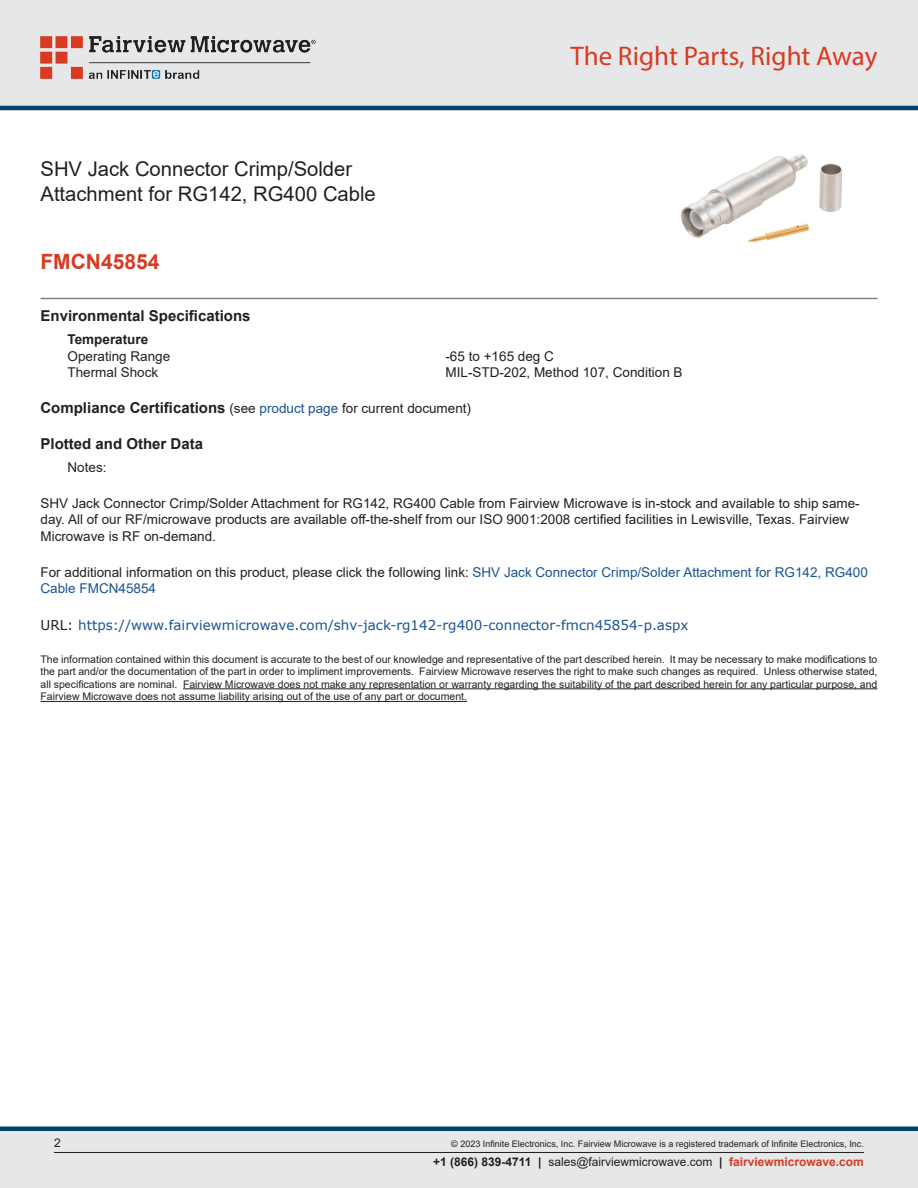
<style>
.page{position:relative;width:918px;height:1188px;background:#fff}
.page>*{position:absolute;margin:0;border:0;box-sizing:border-box;transform-origin:0 0}
.t1{font:27px "Myriad Pro";color:#d83a22}
.Branded_Part_No{font:700 21px "Arial";color:#d83a22}
.Web_Description_Para{font:20.25px/24.3px "Arial";color:#231f20}
.Head1_for_Compliance{font:700 15px "Arial";color:#231f20}
.Head1{font:700 15px "Arial";color:#231f20}
.Web_Description_Para-2{font:13.5px/16.2px "Arial";color:#231f20}
.URL_para{font:13.5px "Verdana";color:#1a5392}
.Specs_Para{font:13.5px "Arial";color:#231f20}
.Head2_after_Head1{font:700 13.5px "Arial";color:#231f20}
.Specs_Notes_Para{font:13.5px "Arial";color:#231f20}
.t2{font:12px "Arial";color:#231f20}
.t3{font:10.5px/12.6px "Arial";color:#231f20;text-align:justify}
.Copyright_disclaimer{font:9px "Arial";color:#231f20}
.s1{font-weight:400;font-size:13.5px}
.s2{font-weight:400;font-size:13.5px;color:#1a5392}
.s3{color:#1a5392}
.s4{color:#231f20}
.s5{font-weight:700}
.s6{font-weight:700;color:#d83a22}
</style>
<div class="page">
<div style="left:0;top:1131px;width:918px;height:57px;background:#e6e7e9"></div>
<div style="left:0;top:1126px;width:918px;height:5px;background:#004268"></div>
<div style="left:0;top:0;width:918px;height:108px;background:#e6e7e9"></div>
<hr style="left:0;top:106px;width:918px;height:4px;background:#004268">
<img style="left:40px;top:36px;width:276px;height:42px">
<hr style="left:54px;top:1152px;width:810px;height:1px;background:#231f20">
<hr style="left:40px;top:298px;width:838px;height:1px;background:#808285">
<img style="left:681px;top:154px;width:162px;height:88px">
<hr style="left:183px;top:688px;width:694px;height:1px;background:#231f20">
<hr style="left:40px;top:701px;width:427px;height:1px;background:#231f20">
<h1 class="Web_Description_Para" style="left:40px;top:157px;width:337px">SHV Jack Connector Crimp/Solder<br>Attachment for RG142, RG400 Cable</h1>
<p class="Branded_Part_No" style="left:40px;top:247px;width:121px">FMCN45854</p>
<h1 class="t1" style="left:571px;top:39px;width:308px">The Right Parts, Right Away</h1>
<p class="Head1" style="left:40px;top:306px;width:212px">Environmental Specifications</p>
<p class="Head2_after_Head1" style="left:68px;top:330px;width:82px">Temperature</p>
<p class="Specs_Para" style="left:68px;top:347px;width:104px">Operating Range</p>
<p class="Specs_Para" style="left:446px;top:347px;width:110px">-65 to +165 deg C</p>
<p class="Specs_Para" style="left:68px;top:363px;width:92px">Thermal Shock</p>
<p class="Specs_Para" style="left:446px;top:363px;width:239px">MIL-STD-202, Method 107, Condition B</p>
<p class="Head1_for_Compliance" style="left:40px;top:397px;width:432px">Compliance Certifications <span class="s1">(see</span> <span class="s2">product page</span> <span class="s1">for current document)</span></p>
<p class="Head1_for_Compliance" style="left:40px;top:433px;width:164px">Plotted and Other Data</p>
<p class="Specs_Notes_Para" style="left:68px;top:458px;width:41px">Notes:</p>
<h1 class="Web_Description_Para-2" style="left:40px;top:495px;width:821px">SHV Jack Connector Crimp/Solder Attachment for RG142, RG400 Cable from Fairview Microwave is in-stock and available to ship same&shy;day. All of our RF/microwave products are available off-the-shelf from our ISO 9001:2008 certified facilities in Lewisville, Texas. Fairview<br>Microwave is RF on-demand.</h1>
<h1 class="Web_Description_Para-2" style="left:40px;top:564px;width:829px">For additional information on this product, please click the following link: <span class="s3">SHV Jack Connector Crimp/Solder Attachment for RG142, RG400<br>Cable FMCN45854</span></h1>
<p class="URL_para" style="left:40px;top:615px;width:649px"><span class="s4">URL:</span> https://www.fairviewmicrowave.com/shv-jack-rg142-rg400-connector-fmcn45854-p.aspx</p>
<p class="t3" style="left:40px;top:652px;width:838px">The information contained within this document is accurate to the best of our knowledge and representative of the part described herein. It may be necessary to make modifications to the part and/or the documentation of the part in order to impliment improvements. Fairview Microwave reserves the right to make such changes as required. Unless otherwise stated, all specifications are nominal. Fairview Microwave does not make any representation or warranty regarding the suitability of the part described herein for any particular purpose, and Fairview Microwave does not assume liability arising out of the use of any part or document.</p>
<p class="t2" style="left:54px;top:1135px;width:8px">2</p>
<p class="Copyright_disclaimer" style="left:451px;top:1138px;width:414px">© 2023 Infinite Electronics, Inc. Fairview Microwave is a registered trademark of Infinite Electronics, Inc.</p>
<p class="t2" style="left:433px;top:1153px;width:432px"><span class="s5">+1 (866) 839-4711 |</span> sales@fairviewmicrowave.com <span class="s5">|</span> <span class="s6">fairviewmicrowave.com</span></p>
</div>
